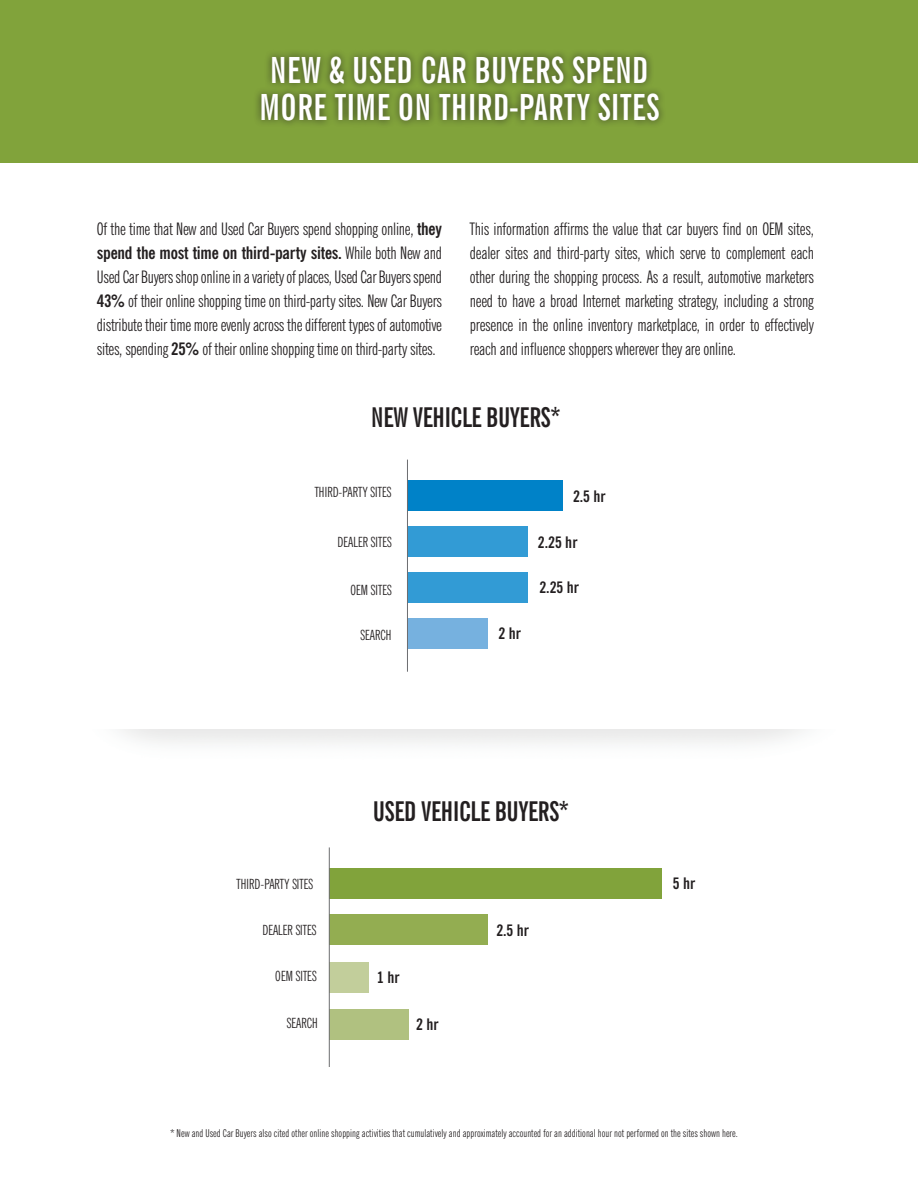
<style>
.page{position:relative;width:918px;height:1188px;background:#fff}
.page>*{position:absolute;margin:0;border:0;box-sizing:border-box;transform-origin:0 0}
.t1{font:36px/37.5px "News Gothic Bd X Cn BT";letter-spacing:.015em;color:#fff}
.t2{font:27.3px "News Gothic Bd X Cn BT";letter-spacing:-.01em;color:#231f20}
.t3{font:17.25px/24px "News Gothic X Cn BT";letter-spacing:-.015em;color:#231f20;text-align:justify}
.t4{font:17.25px "News Gothic Bd Cn BT";letter-spacing:-.015em;color:#231f20}
.t5{font:15.9px "News Gothic Bd Cn BT";color:#231f20}
.t6{font:14.1px "News Gothic X Cn BT";letter-spacing:.01em;color:#231f20}
.t7{font:10.8px "News Gothic X Cn BT";letter-spacing:.005em;color:#231f20}
.s1{font-family:"News Gothic Bd Cn BT"}
.s2{font-family:"News Gothic X Cn BT"}
</style>
<div class="page">
<div style="left:0;top:0;width:918px;height:163px;background:#81a33b"></div>
<div style="left:253px;top:49px;width:413px;height:79px;background:#231f20;opacity:.75"></div>
<div style="left:407px;top:618px;width:81px;height:30px;background:#76b1df"></div>
<div style="left:407px;top:573px;width:121px;height:30px;background:#329bd5"></div>
<div style="left:407px;top:527px;width:121px;height:30px;background:#329bd5"></div>
<div style="left:408px;top:481px;width:155px;height:30px;background:#0082c8"></div>
<hr style="left:407px;top:460px;width:1px;height:212px;background:#6c6d70">
<div style="left:329px;top:1009px;width:80px;height:30px;background:#b0c180"></div>
<div style="left:329px;top:962px;width:40px;height:30px;background:#c2ce9b"></div>
<div style="left:329px;top:915px;width:159px;height:30px;background:#93ad51"></div>
<div style="left:329px;top:869px;width:333px;height:30px;background:#81a33b"></div>
<hr style="left:329px;top:847px;width:1px;height:220px;background:#6c6d70">
<hr style="left:917px;top:623px;width:1px;height:113px;background:#81a33b">
<h1 class="t1" style="left:259px;top:51px;width:401px">NEW &amp; USED CAR BUYERS SPEND<br>MORE TIME ON THIRD-PARTY SITES</h1>
<p class="t3" style="left:97px;top:216px;width:346px">Of the time that New and Used Car Buyers spend shopping online, <span class="s1">they</span></p>
<p class="t4" style="left:97px;top:241px;width:347px">spend the most time on third-party sites. <span class="s2">While both New and</span></p>
<p class="t3" style="left:97px;top:264px;width:347px">Used Car Buyers shop online in a variety of places, Used Car Buyers spend <span class="s1">43%</span> of their online shopping time on third-party sites. New Car Buyers distribute their time more evenly across the different types of automotive sites, spending <span class="s1">25%</span> of their online shopping time on third-party sites.</p>
<p class="t3" style="left:470px;top:216px;width:346px">This information affirms the value that car buyers find on OEM sites, dealer sites and third-party sites, which serve to complement each other during the shopping process. As a result, automotive marketers need to have a broad Internet marketing strategy, including a strong presence in the online inventory marketplace, in order to effectively reach and influence shoppers wherever they are online.</p>
<h2 class="t2" style="left:371px;top:399px;width:191px">NEW VEHICLE BUYERS*</h2>
<p class="t6" style="left:315px;top:483px;width:69px">Third-party sites</p>
<p class="t6" style="left:338px;top:533px;width:46px">dealer sites</p>
<p class="t6" style="left:350px;top:581px;width:34px">OEM Sites</p>
<p class="t6" style="left:361px;top:626px;width:26px">Search</p>
<p class="t5" style="left:499px;top:623px;width:24px">2 hr</p>
<p class="t5" style="left:573px;top:486px;width:34px">2.5 hr</p>
<p class="t5" style="left:538px;top:532px;width:41px">2.25 hr</p>
<p class="t5" style="left:539px;top:577px;width:41px">2.25 hr</p>
<p class="t6" style="left:237px;top:875px;width:69px">Third-party sites</p>
<p class="t6" style="left:262px;top:921px;width:46px">dealer sites</p>
<p class="t6" style="left:275px;top:967px;width:34px">OEM Sites</p>
<p class="t6" style="left:287px;top:1014px;width:26px">Search</p>
<h2 class="t2" style="left:373px;top:793px;width:198px">USED VEHI CLE BUYERS*</h2>
<p class="t5" style="left:377px;top:967px;width:24px">1 hr</p>
<p class="t5" style="left:416px;top:1013px;width:24px">2 hr</p>
<p class="t5" style="left:496px;top:919px;width:34px">2.5 hr</p>
<p class="t5" style="left:673px;top:873px;width:24px">5 hr</p>
<p class="t7" style="left:171px;top:1126px;width:569px">* New and Used Car Buyers also cited other online shopping activities that cumulatively and approximately accounted for an additional hour not performed on the sites shown here.</p>
</div>
